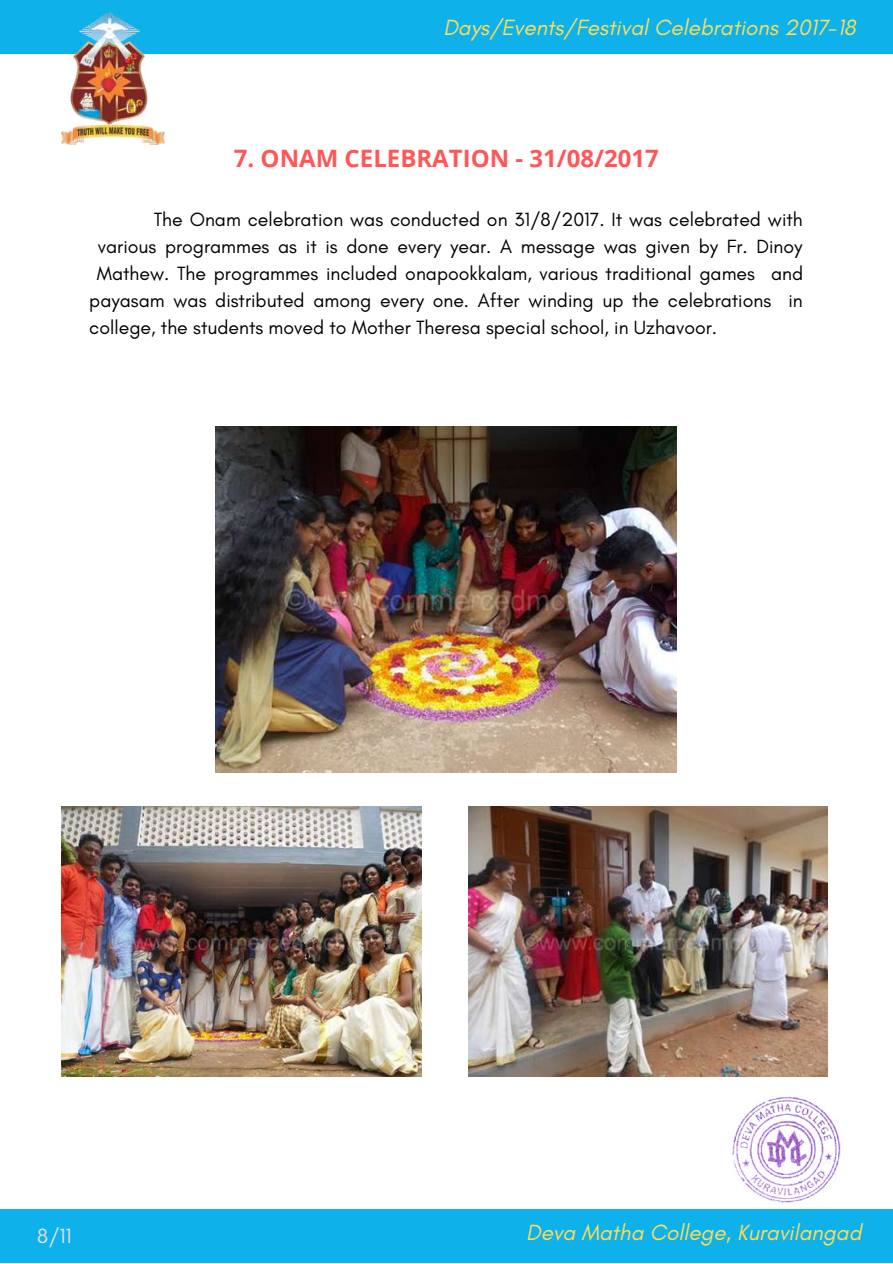
<style>
.page{position:relative;width:893px;height:1264px;background:#fff}
.page>*{position:absolute;margin:0;border:0;box-sizing:border-box;transform-origin:0 0}
.t1{font:700 24px "Open Sans";color:#ff5757}
.t2{font:italic 22.5px "Glacial Indifference";color:#ffde59}
.t3{font:21px "Glacial Indifference";color:#e5e0d8}
.t4{font:19.5px "Glacial Indifference";color:#000}
</style>
<div class="page">
<div style="left:0;top:1208px;width:892px;height:54px;background:#0eb1ea"></div>
<div style="left:0;top:0;width:892px;height:54px;background:#0eb1ea"></div>
<img style="left:62px;top:13px;width:102px;height:131px">
<img style="left:216px;top:426px;width:460px;height:347px">
<img style="left:62px;top:806px;width:359px;height:270px">
<img style="left:468px;top:806px;width:359px;height:270px">
<img style="left:732px;top:1096px;width:109px;height:107px">
<p class="t2" style="left:443px;top:13px;width:414px">Days/Events/Festival Celebrations 2017-18</p>
<p class="t1" style="left:234px;top:141px;width:426px">7. ONAM CELEBRATION - 31/08/2017</p>
<p class="t4" style="left:154px;top:208px;width:650px">The Onam celebration was conducted on 31/8/2017. It was celebrated with</p>
<p class="t4" style="left:98px;top:235px;width:706px">various programmes as it is done every year. A message was given by Fr. Dinoy</p>
<p class="t4" style="left:97px;top:262px;width:708px">Mathew. The programmes included onapookkalam, various traditional games and</p>
<p class="t4" style="left:89px;top:289px;width:715px">payasam was distributed among every one. After winding up the celebrations in</p>
<p class="t4" style="left:89px;top:316px;width:629px">college, the students moved to Mother Theresa special school, in Uzhavoor.</p>
<p class="t3" style="left:37px;top:1222px;width:36px">8/11</p>
<p class="t2" style="left:526px;top:1218px;width:337px">Deva Matha College, Kuravilangad</p>
</div>
